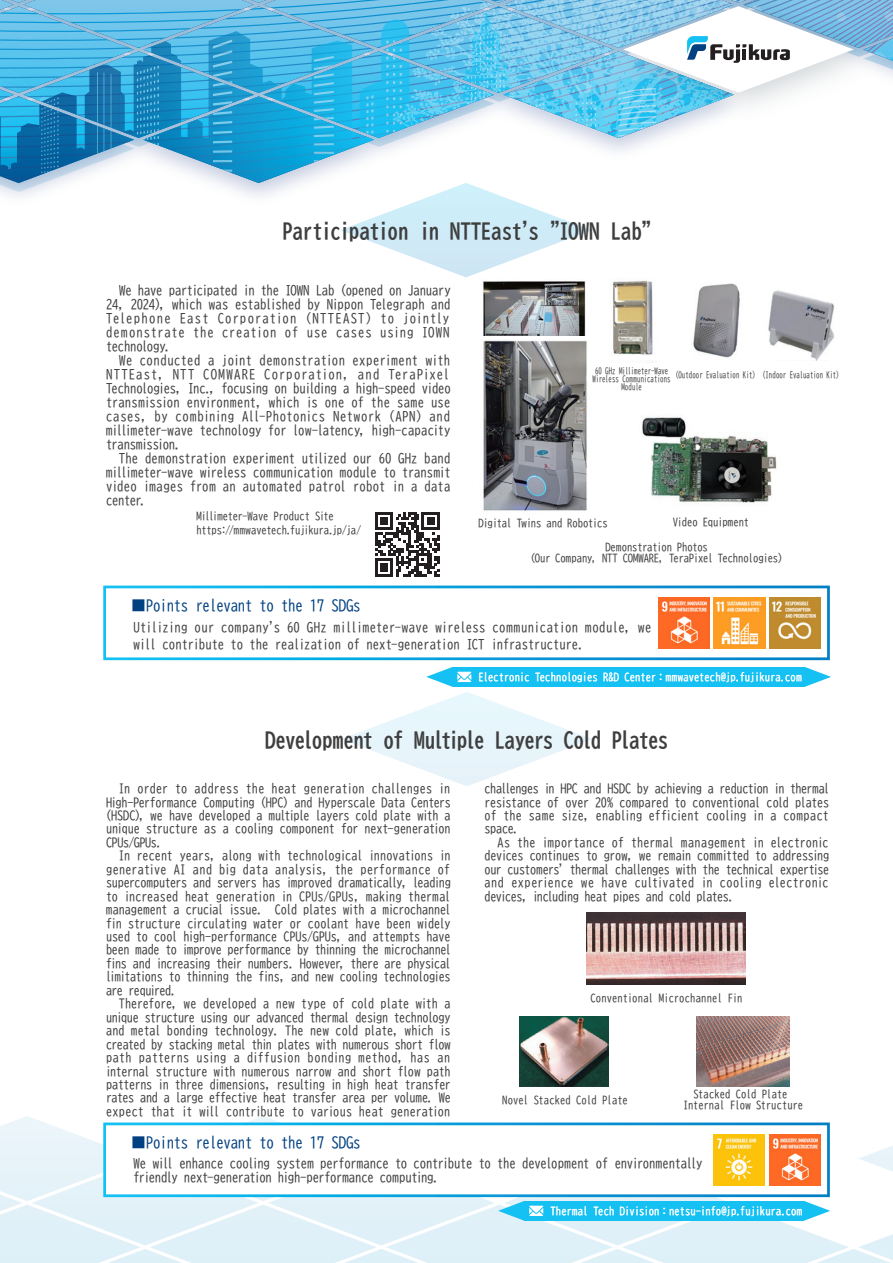
<style>
.page{position:relative;width:893px;height:1263px;background:#fff}
.page>*{position:absolute;margin:0;border:0;box-sizing:border-box;transform-origin:0 0}
.t1{font:21.3px "BIZ UD Gothic Bold";letter-spacing:-.04em;color:#3e3e3f}
.t2{font:21.3px "BIZ UD Gothic Bold";letter-spacing:-.02em;color:#3e3e3f}
.t3{font:14.85px "BIZ UD Gothic";letter-spacing:-.02em;color:#014081}
.t4{font:12.75px/14.1px "BIZ UD Gothic";letter-spacing:-.01em;color:#3e3e3f;text-align:justify}
.t5{font:12.15px/13.5px "BIZ UD Gothic";letter-spacing:-.025em;color:#3e3e3f;text-align:justify}
.t6{font:10.65px/10.8px "BIZ UD Gothic";letter-spacing:-.015em;color:#3e3e3f;text-align:center}
.t7{font:10.65px "BIZ UD Gothic";color:#fff}
.t8{font:10.65px "BIZ UD Gothic";letter-spacing:-.045em;color:#3e3e3f}
.t9{font:8.55px/7.8px "BIZ UD Gothic";color:#3e3e3f;text-align:center;scale:.8 1}
</style>
<div class="page">
<svg style="left:0;top:1116px;width:893px;height:147px"></svg>
<img style="left:0;top:183px;width:302px;height:14px">
<svg style="left:0;top:0;width:150px;height:9px"></svg>
<svg style="left:0;top:9px;width:310px;height:174px;background:#4aa8d5"></svg>
<svg style="left:97px;top:26px;width:213px;height:157px;background:#4aabd7"></svg>
<svg style="left:805px;top:667px;width:26px;height:20px"></svg>
<div style="left:453px;top:667px;width:352px;height:20px;background:#15c0f2"></div>
<div style="left:103px;top:586px;width:727px;height:74px;border:3px solid #fff"></div>
<img style="left:769px;top:597px;width:51px;height:51px">
<img style="left:714px;top:597px;width:51px;height:51px">
<img style="left:659px;top:597px;width:51px;height:51px">
<svg style="left:804px;top:1201px;width:26px;height:20px"></svg>
<div style="left:525px;top:1201px;width:279px;height:20px;background:#15c0f2"></div>
<svg style="left:498px;top:1201px;width:46px;height:20px"></svg>
<div style="left:105px;top:1124px;width:723px;height:72px;background:#fff"></div>
<img style="left:769px;top:1134px;width:51px;height:51px">
<img style="left:713px;top:1134px;width:51px;height:51px">
<img style="left:483px;top:281px;width:103px;height:55px">
<img style="left:483px;top:339px;width:104px;height:172px">
<img style="left:612px;top:280px;width:41px;height:75px">
<img style="left:693px;top:283px;width:47px;height:75px">
<img style="left:768px;top:290px;width:66px;height:71px">
<img style="left:642px;top:417px;width:135px;height:86px">
<svg style="left:310px;top:0;width:583px;height:277px"></svg>
<svg style="left:342px;top:667px;width:250px;height:119px"></svg>
<img style="left:587px;top:913px;width:158px;height:71px">
<img style="left:520px;top:1017px;width:89px;height:69px">
<img style="left:697px;top:1017px;width:92px;height:69px">
<svg style="left:375px;top:512px;width:65px;height:64px"></svg>
<h1 class="t2" style="left:282px;top:221px;width:371px">Participation in NTTEast's "IOWN Lab"</h1>
<p class="t4" style="left:106px;top:283px;width:346px;text-indent:13px">We have participated in the IOWN Lab (opened on January 24, 2024), which was established by Nippon Telegraph and Telephone East Corporation (NTTEAST) to jointly demonstrate the creation of use cases using IOWN technology.</p>
<p class="t4" style="left:106px;top:353px;width:346px;text-indent:13px">We conducted a joint demonstration experiment with NTTEast, NTT COMWARE Corporation, and TeraPixel Technologies, Inc., focusing on building a high-speed video transmission environment, which is one of the same use cases, by combining All-Photonics Network (APN) and millimeter-wave technology for low-latency, high-capacity transmission.　</p>
<p class="t4" style="left:106px;top:451px;width:346px;text-indent:13px">The demonstration experiment utilized our 60 GHz band millimeter-wave wireless communication module to transmit video images from an automated patrol robot in a data center.</p>
<p class="t6" style="left:196px;top:509px;width:167px;line-height:13.8px;text-align:left">Millimeter-Wave Product Site https://mmwavetech.fujikura.jp/ja/</p>
<p class="t9" style="left:593px;top:367px;width:99px">60 GHz Millimeter-Wave<br>Wireless Communications<br>Module</p>
<p class="t9" style="left:675px;top:371px;width:206px">(Outdoor Evaluation Kit) (Indoor Evaluation Kit)</p>
<p class="t8" style="left:478px;top:517px;width:131px">Digital Twins and Robotics</p>
<p class="t6" style="left:673px;top:517px;width:78px">Video Equipment</p>
<p class="t6" style="left:530px;top:542px;width:254px">Demonstration Photos<br>(Our Company, NTT COMWARE, TeraPixel Technologies)</p>
<p class="t3" style="left:131px;top:597px;width:231px">■Points relevant to the 17 SDGs</p>
<p class="t4" style="left:134px;top:619px;width:519px;line-height:16.6px">Utilizing our company's 60 GHz millimeter-wave wireless communication module, we will contribute to the realization of next-generation ICT infrastructure.</p>
<p class="t7" style="left:479px;top:671px;width:325px">Electronic Technologies R&amp;D Center : mmwavetech@jp.fujikura.com</p>
<h1 class="t1" style="left:265px;top:730px;width:405px">Development of Multiple Layers Cold Plates</h1>
<p class="t5" style="left:106px;top:782px;width:347px;text-indent:13px">In order to address the heat generation challenges in High-Performance Computing (HPC) and Hyperscale Data Centers (HSDC), we have developed a multiple layers cold plate with a unique structure as a cooling component for next-generation CPUs/GPUs.</p>
<p class="t5" style="left:106px;top:849px;width:347px;text-indent:13px">In recent years, along with technological innovations in generative AI and big data analysis, the performance of supercomputers and servers has improved dramatically, leading to increased heat generation in CPUs/GPUs, making thermal management a crucial issue. Cold plates with a microchannel fin structure circulating water or coolant have been widely used to cool high-performance CPUs/GPUs, and attempts have been made to improve performance by thinning the microchannel fins and increasing their numbers. However, there are physical limitations to thinning the fins, and new cooling technologies are required.</p>
<p class="t5" style="left:106px;top:997px;width:347px;text-indent:13px">Therefore, we developed a new type of cold plate with a unique structure using our advanced thermal design technology and metal bonding technology. The new cold plate, which is created by stacking metal thin plates with numerous short flow path patterns using a diffusion bonding method, has an internal structure with numerous narrow and short flow path patterns in three dimensions, resulting in high heat transfer rates and a large effective heat transfer area per volume. We expect that it will contribute to various heat generation</p>
<p class="t5" style="left:484px;top:782px;width:347px">challenges in HPC and HSDC by achieving a reduction in thermal resistance of over 20% compared to conventional cold plates of the same size, enabling efficient cooling in a compact space.</p>
<p class="t5" style="left:484px;top:835px;width:346px;text-indent:13px">As the importance of thermal management in electronic devices continues to grow, we remain committed to addressing our customers' thermal challenges with the technical expertise and experience we have cultivated in cooling electronic devices, including heat pipes and cold plates.</p>
<p class="t6" style="left:591px;top:992px;width:153px">Conventional Microchannel Fin</p>
<p class="t6" style="left:502px;top:1094px;width:127px">Novel Stacked Cold Plate</p>
<p class="t6" style="left:683px;top:1089px;width:122px">Stacked Cold Plate<br>Internal Flow Structure</p>
<p class="t3" style="left:131px;top:1135px;width:231px">■Points relevant to the 17 SDGs</p>
<p class="t4" style="left:133px;top:1156px;width:570px;line-height:13.6px">We will enhance cooling system performance to contribute to the development of environmentally friendly next-generation high-performance computing.</p>
<p class="t7" style="left:550px;top:1205px;width:253px">Thermal Tech Division : netsu-info@jp.fujikura.com</p>
</div>
